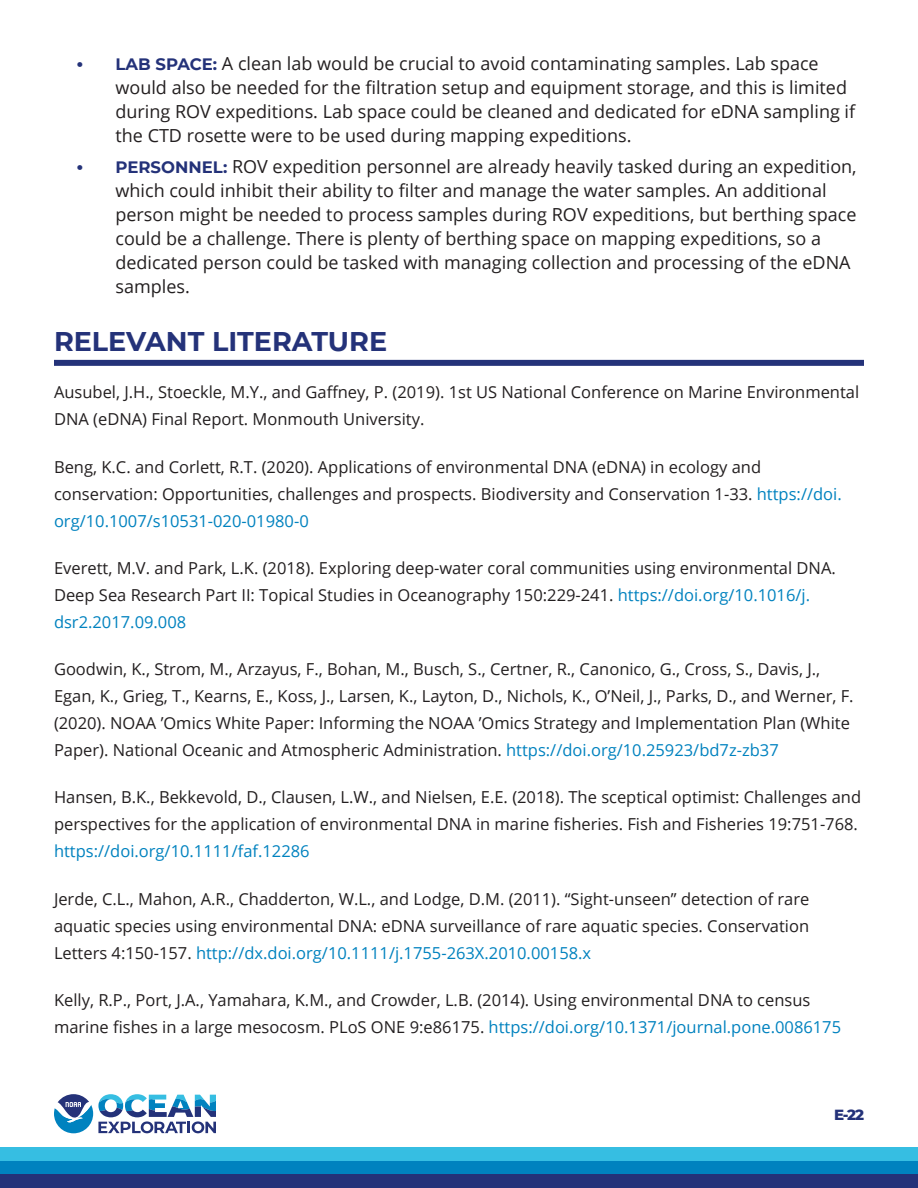
<style>
.page{position:relative;width:918px;height:1188px;background:#fff}
.page>*{position:absolute;margin:0;border:0;box-sizing:border-box;transform-origin:0 0}
.t1{font:700 27px "Montserrat";color:#243279}
.Bulleted_List{font:18px/24px "Open Sans";color:#231f20}
.t2{font:16.5px/27px "Open Sans";color:#231f20}
.t3{font:800 15px "Montserrat";color:#243279}
.s1{font-family:"Montserrat";font-weight:700;font-size:19.5px;color:#243279}
.s2{font-family:"Montserrat";font-weight:700;font-size:16.5px;color:#243279}
.s3{color:#0082bf}
</style>
<div class="page">
<div style="left:0;top:1148px;width:918px;height:13px;background:#36bee2"></div>
<div style="left:0;top:1161px;width:918px;height:14px;background:#0082bf"></div>
<div style="left:0;top:1175px;width:918px;height:13px;background:#243279"></div>
<svg style="left:54px;top:1094px;width:162px;height:39px"></svg>
<div style="left:54px;top:360px;width:810px;height:6px;background:#243279"></div>
<p class="Bulleted_List" style="left:116px;top:51px;width:741px;text-indent:-39px"><span class="s1">•</span> <span class="s2">LAB SPACE:</span> A clean lab would be crucial to avoid contaminating samples. Lab space would also be needed for the filtration setup and equipment storage, and this is limited during ROV expeditions. Lab space could be cleaned and dedicated for eDNA sampling if the CTD rosette were to be used during mapping expeditions.</p>
<p class="Bulleted_List" style="left:116px;top:154px;width:743px;text-indent:-39px"><span class="s1">•</span> <span class="s2">PERSONNEL:</span> ROV expedition personnel are already heavily tasked during an expedition, which could inhibit their ability to filter and manage the water samples. An additional person might be needed to process samples during ROV expeditions, but berthing space could be a challenge. There is plenty of berthing space on mapping expeditions, so a dedicated person could be tasked with managing collection and processing of the eDNA samples.</p>
<h3 class="t1" style="left:54px;top:322px;width:335px">RELEVANT LITERATURE</h3>
<p class="t2" style="left:54px;top:379px;width:807px">Ausubel, J.H., Stoeckle, M.Y., and Gaffney, P. (2019). 1st US National Conference on Marine Environmental<br>DNA (eDNA) Final Report. Monmouth University.</p>
<p class="t2" style="left:54px;top:453px;width:789px">Beng, K.C. and Corlett, R.T. (2020). Applications of environmental DNA (eDNA) in ecology and conservation: Opportunities, challenges and prospects. Biodiversity and Conservation 1-33. <span class="s3">https://doi. org/10.1007/s10531-020-01980-0</span></p>
<p class="t2" style="left:54px;top:554px;width:783px">Everett, M.V. and Park, L.K. (2018). Exploring deep-water coral communities using environmental DNA.<br>Deep Sea Research Part II: Topical Studies in Oceanography 150:229-241. <span class="s3">https://doi.org/10.1016/j. dsr2.2017.09.008</span></p>
<p class="t2" style="left:54px;top:655px;width:801px">Goodwin, K., Strom, M., Arzayus, F., Bohan, M., Busch, S., Certner, R., Canonico, G., Cross, S., Davis, J., Egan, K., Grieg, T., Kearns, E., Koss, J., Larsen, K., Layton, D., Nichols, K., O’Neil, J., Parks, D., and Werner, F. (2020). NOAA ’Omics White Paper: Informing the NOAA ’Omics Strategy and Implementation Plan (White Paper). National Oceanic and Atmospheric Administration. <span class="s3">https://doi.org/10.25923/bd7z-zb37</span></p>
<p class="t2" style="left:54px;top:784px;width:809px">Hansen, B.K., Bekkevold, D., Clausen, L.W., and Nielsen, E.E. (2018). The sceptical optimist: Challenges and perspectives for the application of environmental DNA in marine fisheries. Fish and Fisheries 19:751-768. <span class="s3">https://doi.org/10.1111/faf.12286</span></p>
<p class="t2" style="left:54px;top:885px;width:757px;text-align:justify">Jerde, C.L., Mahon, A.R., Chadderton, W.L., and Lodge, D.M. (2011). “Sight-unseen” detection of rare aquatic species using environmental DNA: eDNA surveillance of rare aquatic species. Conservation Letters 4:150-157. <span class="s3">http://dx.doi.org/10.1111/j.1755-263X.2010.00158.x</span></p>
<p class="t2" style="left:54px;top:986px;width:789px">Kelly, R.P., Port, J.A., Yamahara, K.M., and Crowder, L.B. (2014). Using environmental DNA to census marine fishes in a large mesocosm. PLoS ONE 9:e86175. <span class="s3">https://doi.org/10.1371/journal.pone.0086175</span></p>
<p class="t3" style="left:834px;top:1104px;width:32px">E-22</p>
</div>
